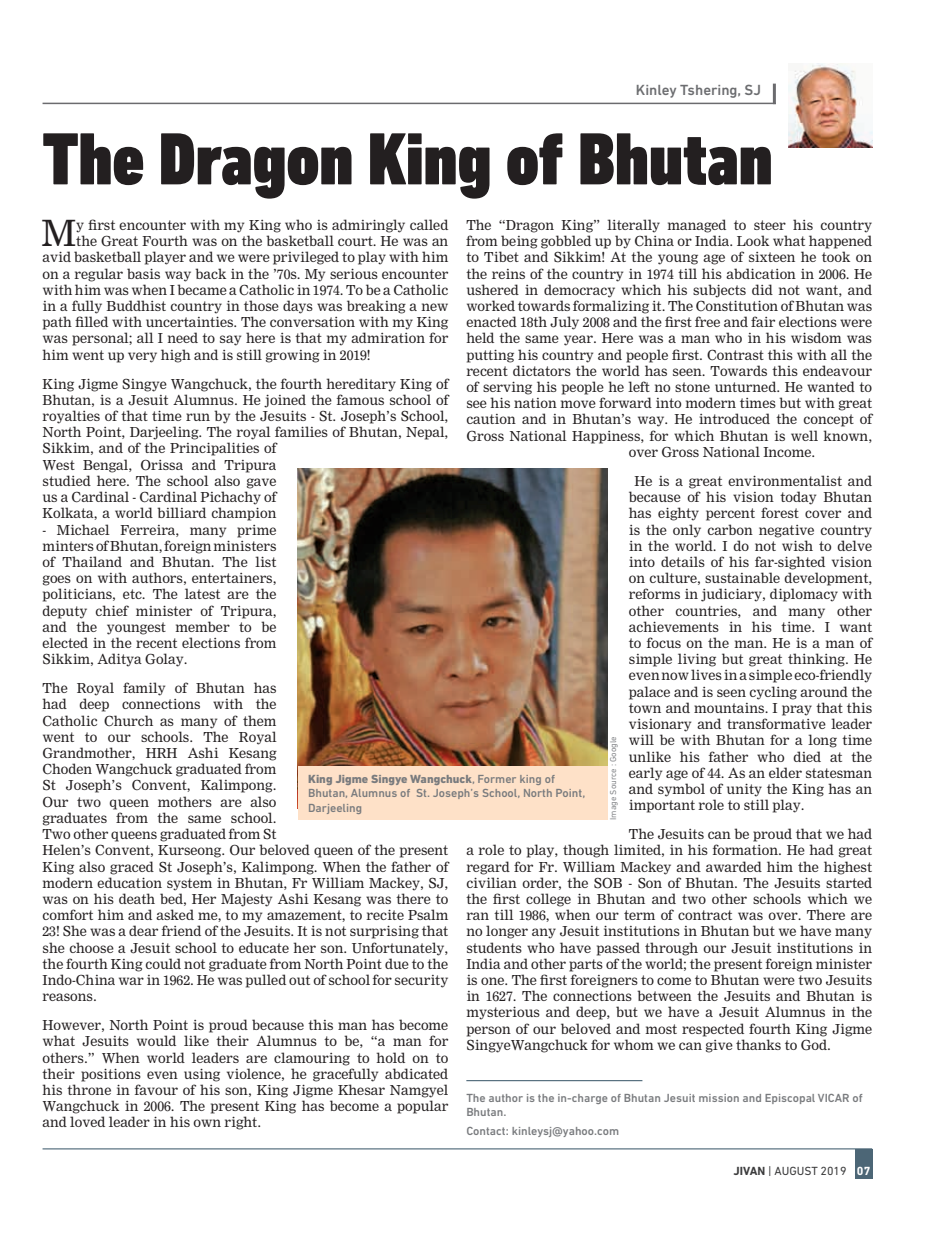
<style>
.page{position:relative;width:936px;height:1234px;background:#fff}
.page>*{position:absolute;margin:0;border:0;box-sizing:border-box;transform-origin:0 0}
.t1{font:900 condensed 75px "DIN Next LT Pro";color:#231f20}
.t2{font:35.4px "Nimrod";color:#231f20}
.t3{font:500 15px "DIN Next LT Pro";color:#6c6d70}
.t4{font:13.5px/16.2px "Nimrod";color:#231f20;text-align:justify}
.t5{font:500 12px/14.4px "DIN Next LT Pro";color:#797b7e}
.t6{font:12px "DIN Next LT Pro";color:#3c3c3d}
.t7{font:8.7px "DIN Next LT Pro";color:#87898c}
.s1{font-weight:800}
.s2{font-weight:700}
.s3{font-weight:700;color:#fff}
</style>
<div class="page">
<div style="left:855px;top:1148px;width:17px;height:30px;background:#4c6676"></div>
<hr style="left:43px;top:1147px;width:829px;height:2px;background:#4c6676">
<hr style="left:43px;top:103px;width:732px;height:1px;background:#6b6b6e">
<hr style="left:772px;top:84px;width:3px;height:20px;background:#6b6b6e">
<img style="left:788px;top:64px;width:84px;height:83px">
<img style="left:298px;top:468px;width:309px;height:297px">
<hr style="left:466px;top:1079px;width:176px;height:1px;background:#4d6777">
<div style="left:298px;top:765px;width:309px;height:54px;background:#fee1c8"></div>
<p class="t3" style="left:636px;top:81px;width:127px">Kinley Tshering, SJ</p>
<h1 class="t1" style="left:43px;top:115px;width:731px">The Dragon King of Bhutan</h1>
<h2 class="t2" style="left:42px;top:212px;width:36px">M</h2>
<p class="t4" style="left:76px;top:217px;width:373px">y first encounter with my King who is admiringly called</p>
<p class="t4" style="left:466px;top:217px;width:407px">The “Dragon King” literally managed to steer his country</p>
<p class="t4" style="left:466px;top:233px;width:407px">from being gobbled up by China or India. Look what happened</p>
<p class="t4" style="left:466px;top:249px;width:407px">to Tibet and Sikkim! At the young age of sixteen he took on</p>
<p class="t4" style="left:466px;top:265px;width:407px">the reins of the country in 1974 till his abdication in 2006. He</p>
<p class="t4" style="left:466px;top:282px;width:407px">ushered in democracy which his subjects did not want, and</p>
<p class="t4" style="left:466px;top:298px;width:407px">worked towards formalizing it. The Constitution of Bhutan was</p>
<p class="t4" style="left:466px;top:314px;width:407px">enacted 18th July 2008 and the first free and fair elections were</p>
<p class="t4" style="left:466px;top:330px;width:407px">held the same year. Here was a man who in his wisdom was</p>
<p class="t4" style="left:466px;top:346px;width:407px">putting his country and people first. Contrast this with all the</p>
<p class="t4" style="left:466px;top:363px;width:407px">recent dictators the world has seen. Towards this endeavour</p>
<p class="t4" style="left:466px;top:379px;width:407px">of serving his people he left no stone unturned. He wanted to</p>
<p class="t4" style="left:466px;top:395px;width:407px">see his nation move forward into modern times but with great</p>
<p class="t4" style="left:466px;top:411px;width:407px">caution and in Bhutan’s way. He introduced the concept of</p>
<p class="t4" style="left:466px;top:427px;width:407px">Gross National Happiness, for which Bhutan is well known,</p>
<p class="t4" style="left:629px;top:444px;width:188px">over Gross National Income.</p>
<p class="t4" style="left:629px;top:473px;width:245px;text-indent:6px">He is a great environmentalist and because of his vision today Bhutan has eighty percent forest cover and is the only carbon negative country in the world. I do not wish to delve into details of his far-sighted vision on culture, sustainable development, reforms in judiciary, diplomacy with other countries, and many other achievements in his time. I want to focus on the man. He is a man of simple living but great thinking. He even now lives in a simple eco-friendly palace and is seen cycling around the town and mountains. I pray that this visionary and transformative leader will be with Bhutan for a long time unlike his father who died at the early age of 44. As an elder statesman and symbol of unity the King has an important role to still play.</p>
<p class="t4" style="left:466px;top:826px;width:407px;text-indent:162px">The Jesuits can be proud that we had a role to play, though limited, in his formation. He had great regard for Fr. William Mackey and awarded him the highest civilian order, the SOB - Son of Bhutan. The Jesuits started the first college in Bhutan and two other schools which we ran till 1986, when our term of contract was over. There are no longer any Jesuit institutions in Bhutan but we have many students who have passed through our Jesuit institutions in India and other parts of the world; the present foreign minister is one. The first foreigners to come to Bhutan were two Jesuits in 1627. The connections between the Jesuits and Bhutan is mysterious and deep, but we have a Jesuit Alumnus in the person of our beloved and most respected fourth King Jigme SingyeWangchuck for whom we can give thanks to God.</p>
<p class="t4" style="left:76px;top:233px;width:373px">the Great Fourth was on the basketball court. He was an</p>
<p class="t4" style="left:43px;top:249px;width:407px">avid basketball player and we were privileged to play with him</p>
<p class="t4" style="left:43px;top:265px;width:407px">on a regular basis way back in the ’70s. My serious encounter</p>
<p class="t4" style="left:43px;top:282px;width:407px">with him was when I became a Catholic in 1974. To be a Catholic</p>
<p class="t4" style="left:43px;top:298px;width:407px">in a fully Buddhist country in those days was breaking a new</p>
<p class="t4" style="left:43px;top:314px;width:407px">path filled with uncertainties. The conversation with my King</p>
<p class="t4" style="left:43px;top:330px;width:407px">was personal; all I need to say here is that my admiration for</p>
<p class="t4" style="left:43px;top:346px;width:330px">him went up very high and is still growing in 2019!</p>
<p class="t4" style="left:43px;top:375px;width:407px;text-align:left">King Jigme Singye Wangchuck, the fourth hereditary King of Bhutan, is a Jesuit Alumnus. He joined the famous school of royalties of that time run by the Jesuits - St. Joseph’s School, North Point, Darjeeling. The royal families of Bhutan, Nepal, Sikkim, and of the Principalities of<br>West Bengal, Orissa and Tripura<br>studied here. The school also gave<br>us a Cardinal - Cardinal Pichachy of<br>Kolkata, a world billiard champion</p>
<p class="t4" style="left:43px;top:521px;width:235px">- Michael Ferreira, many prime minters of Bhutan, foreign ministers of Thailand and Bhutan. The list goes on with authors, entertainers, politicians, etc. The latest are the deputy chief minister of Tripura, and the youngest member to be elected in the recent elections from Sikkim, Aditya Golay.</p>
<p class="t4" style="left:43px;top:680px;width:407px;text-align:left">The Royal family of Bhutan has<br>had deep connections with the<br>Catholic Church as many of them<br>went to our schools. The Royal<br>Grandmother, HRH Ashi Kesang<br>Choden Wangchuck graduated from<br>St Joseph’s Convent, Kalimpong.<br>Our two queen mothers are also<br>graduates from the same school.<br>Two other queens graduated from St<br>Helen’s Convent, Kurseong. Our beloved queen of the present King also graced St Joseph’s, Kalimpong. When the father of modern education system in Bhutan, Fr William Mackey, SJ, was on his death bed, Her Majesty Ashi Kesang was there to comfort him and asked me, to my amazement, to recite Psalm 23! She was a dear friend of the Jesuits. It is not surprising that she choose a Jesuit school to educate her son. Unfortunately, the fourth King could not graduate from North Point due to the Indo-China war in 1962. He was pulled out of school for security reasons.</p>
<p class="t4" style="left:43px;top:1017px;width:407px">However, North Point is proud because this man has become what Jesuits would like their Alumnus to be, “a man for others.” When world leaders are clamouring to hold on to their positions even using violence, he gracefully abdicated his throne in favour of his son, King Jigme Khesar Namgyel Wangchuck in 2006. The present King has become a popular and loved leader in his own right.</p>
<p class="t7" style="left:608px;top:819px;width:85px;rotate:-90deg">Image Source : Google</p>
<p class="t5" style="left:308px;top:771px;width:279px"><span class="s1">King Jigme Singye Wangchuck</span>, Former king of<br>Bhutan, Alumnus of St. Joseph’s School, North Point,<br>Darjeeling</p>
<p class="t5" style="left:466px;top:1089px;width:398px">The author is the in-charge of Bhutan Jesuit mission and Episcopal VICAR of<br>Bhutan.</p>
<p class="t5" style="left:466px;top:1122px;width:154px">Contact: kinleysj@yahoo.com</p>
<p class="t6" style="left:733px;top:1163px;width:138px"><span class="s2">JIVAN</span> | AUGUST 2019 <span class="s3">07</span></p>
</div>
